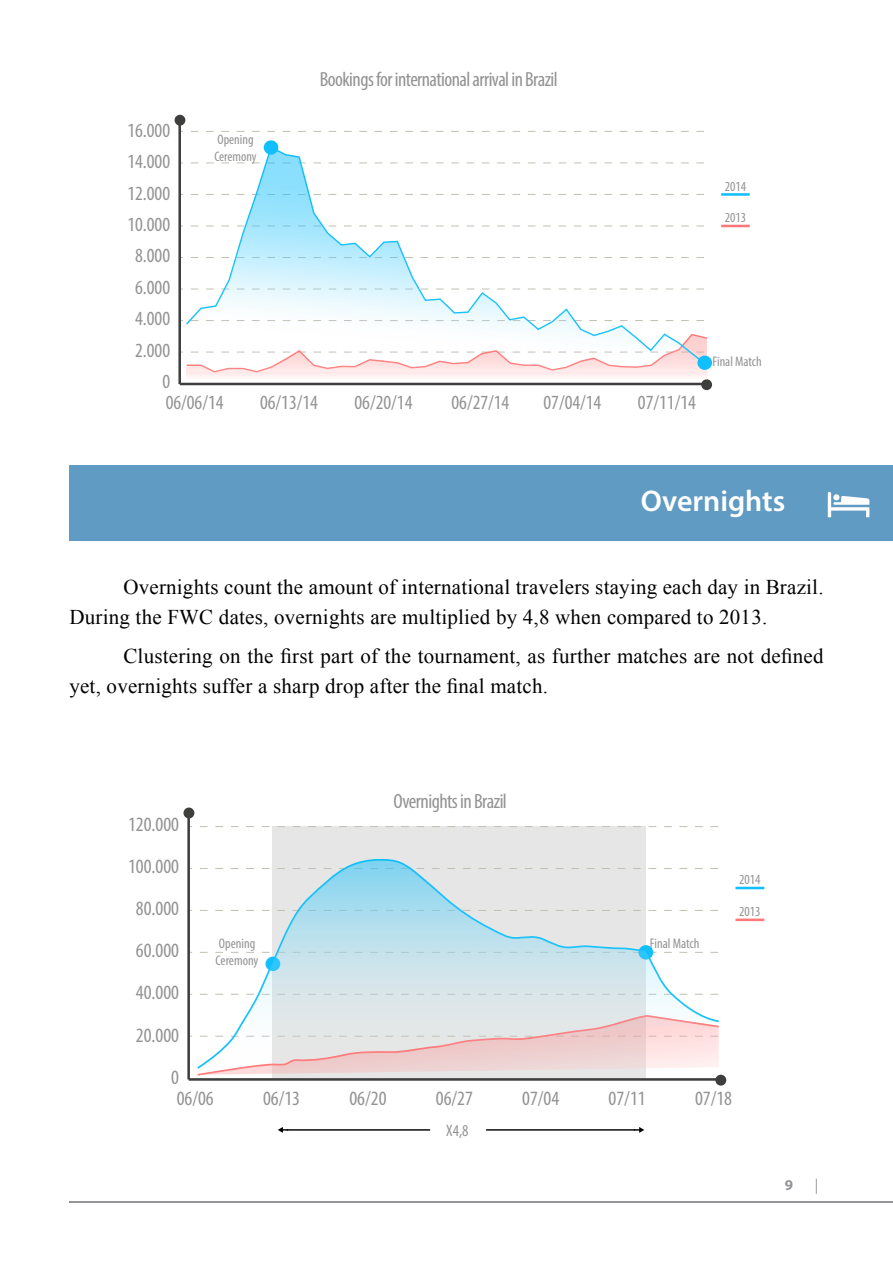
<style>
.page{position:relative;width:893px;height:1263px;background:#fff}
.page>*{position:absolute;margin:0;border:0;box-sizing:border-box;transform-origin:0 0}
.t1{font:600 30px "Myriad Pro";color:#fff}
.t2{font:21px/30px "Times New Roman";letter-spacing:.01em;color:#000}
.t3{font:condensed 20.7px "Myriad Pro";letter-spacing:-.025em;color:#939393}
.t4{font:condensed 20.55px "Myriad Pro";letter-spacing:-.025em;color:#939393}
.t5{font:condensed 20.4px/42px "Myriad Pro";color:#939393;text-align:right}
.t6{font:condensed 20.1px/31.3px "Myriad Pro";color:#939393;text-align:right}
.t7{font:condensed 16.5px "Myriad Pro";color:#939393}
.t8{font:700 15px "Myriad Pro";color:#939598}
.t9{font:15px "Myriad Pro";color:#939598}
.t10{font:condensed 13.95px/16.8px "Myriad Pro";color:#939393}
.t11{font:condensed 13.8px/16.6px "Myriad Pro";color:#939393}
</style>
<div class="page">
<hr style="left:69px;top:1201px;width:824px;height:2px;background:#939598">
<div style="left:69px;top:465px;width:824px;height:75px;background:#609bc4"></div>
<svg style="left:828px;top:492px;width:41px;height:25px"></svg>
<svg style="left:181px;top:131px;width:523px;height:1px"></svg>
<hr style="left:180px;top:383px;width:526px;height:2px;background:#3e3e3e">
<hr style="left:178px;top:121px;width:3px;height:263px;background:#3e3e3e">
<div style="left:175px;top:115px;width:10px;height:11px;background:#3e3e3d;border-radius:50%"></div>
<div style="left:701px;top:379px;width:11px;height:11px;background:#3e3e3d;border-radius:50%"></div>
<hr style="left:186px;top:379px;width:521px;height:1px;background:#fffdfd">
<hr style="left:186px;top:378px;width:521px;height:1px;background:#fff5f5">
<hr style="left:186px;top:377px;width:521px;height:1px;background:#fee">
<hr style="left:186px;top:376px;width:521px;height:1px;background:#ffe8e8">
<hr style="left:186px;top:375px;width:521px;height:1px;background:#ffe1e1">
<hr style="left:186px;top:374px;width:521px;height:1px;background:#ffdbdb">
<hr style="left:186px;top:373px;width:521px;height:1px;background:#ffd5d5">
<svg style="left:181px;top:351px;width:527px;height:22px;background:#fee4e4"></svg>
<svg style="left:185px;top:145px;width:524px;height:222px"></svg>
<svg style="left:187px;top:147px;width:520px;height:218px"></svg>
<div style="left:697px;top:356px;width:15px;height:14px;background:#10bffc;border-radius:50%"></div>
<div style="left:264px;top:140px;width:14px;height:15px;background:#10bffc;border-radius:50%"></div>
<hr style="left:721px;top:193px;width:29px;height:3px;background:#10bffc">
<hr style="left:721px;top:225px;width:29px;height:2px;background:#ff7878">
<div style="left:273px;top:826px;width:373px;height:253px;background:#e6e6e6"></div>
<svg style="left:190px;top:826px;width:528px;height:1px"></svg>
<hr style="left:189px;top:1078px;width:532px;height:3px;background:#3e3e3e">
<hr style="left:187px;top:813px;width:3px;height:266px;background:#3e3e3e">
<div style="left:183px;top:807px;width:11px;height:11px;background:#3e3e3d;border-radius:50%"></div>
<div style="left:715px;top:1075px;width:11px;height:10px;background:#3e3e3d;border-radius:50%"></div>
<hr style="left:735px;top:887px;width:29px;height:2px;background:#10bffc">
<hr style="left:735px;top:918px;width:29px;height:3px;background:#ff7878">
<svg style="left:190px;top:1035px;width:530px;height:42px"></svg>
<svg style="left:198px;top:860px;width:521px;height:208px"></svg>
<svg style="left:634px;top:1127px;width:10px;height:6px"></svg>
<svg style="left:278px;top:1127px;width:10px;height:6px"></svg>
<hr style="left:486px;top:1129px;width:149px;height:1px;background:#000">
<hr style="left:287px;top:1129px;width:143px;height:1px;background:#000">
<p class="t6" style="left:127px;top:114px;width:44px">16.000</p>
<p class="t6" style="left:127px;top:146px;width:44px">14.000</p>
<p class="t6" style="left:127px;top:177px;width:44px">12.000</p>
<p class="t6" style="left:127px;top:208px;width:44px">10.000</p>
<p class="t6" style="left:135px;top:240px;width:36px">8.000</p>
<p class="t6" style="left:135px;top:271px;width:36px">6.000</p>
<p class="t6" style="left:135px;top:303px;width:36px">4.000</p>
<p class="t6" style="left:135px;top:334px;width:36px">2.000<br>0</p>
<p class="t11" style="left:214px;top:131px;width:44px">Opening<br>Ceremony</p>
<p class="t4" style="left:320px;top:67px;width:239px">Bookings for international arrival in Brazil</p>
<p class="t6" style="left:166px;top:387px;width:59px">06/06/14</p>
<p class="t6" style="left:260px;top:387px;width:59px">06/13/14</p>
<p class="t6" style="left:355px;top:387px;width:59px">06/20/14</p>
<p class="t6" style="left:451px;top:387px;width:59px">06/27/14</p>
<p class="t6" style="left:543px;top:387px;width:59px">07/04/14</p>
<p class="t6" style="left:638px;top:387px;width:59px">07/11/14</p>
<p class="t11" style="left:725px;top:178px;width:23px">2014</p>
<p class="t11" style="left:725px;top:209px;width:23px">2013</p>
<p class="t11" style="left:712px;top:353px;width:51px">Final Match</p>
<h1 class="t1" style="left:641px;top:481px;width:146px">Overnights</h1>
<p class="t2" style="left:69px;top:571px;width:756px;text-indent:54px">Overnights count the amount of international travelers staying each day in Brazil.<br>During the FWC dates, overnights are multiplied by 4,8 when compared to 2013.</p>
<p class="t2" style="left:69px;top:640px;width:756px;text-indent:54px">Clustering on the first part of the tournament, as further matches are not defined yet, overnights suffer a sharp drop after the final match.</p>
<p class="t5" style="left:128px;top:803px;width:52px">120.000</p>
<p class="t5" style="left:128px;top:845px;width:52px">100.000</p>
<p class="t5" style="left:136px;top:887px;width:45px">80.000</p>
<p class="t5" style="left:136px;top:929px;width:45px">60.000</p>
<p class="t5" style="left:136px;top:971px;width:45px">40.000</p>
<p class="t10" style="left:216px;top:934px;width:44px">Opening<br>Ceremony</p>
<p class="t3" style="left:394px;top:788px;width:115px">Overnights in Brazil</p>
<p class="t10" style="left:650px;top:934px;width:51px">Final Match</p>
<p class="t10" style="left:739px;top:871px;width:23px">2014</p>
<p class="t10" style="left:739px;top:903px;width:23px">2013</p>
<p class="t5" style="left:136px;top:1013px;width:45px">20.000<br>0</p>
<p class="t5" style="left:177px;top:1077px;width:39px">06/06</p>
<p class="t5" style="left:263px;top:1077px;width:39px">06/13</p>
<p class="t5" style="left:349px;top:1077px;width:39px">06/20</p>
<p class="t5" style="left:436px;top:1077px;width:39px">06/27</p>
<p class="t5" style="left:522px;top:1077px;width:39px">07/04</p>
<p class="t5" style="left:609px;top:1077px;width:39px">07/11</p>
<p class="t5" style="left:695px;top:1077px;width:39px">07/18</p>
<p class="t7" style="left:446px;top:1120px;width:24px">X4,8</p>
<p class="t8" style="left:785px;top:1175px;width:10px">9</p>
<p class="t9" style="left:815px;top:1176px;width:5px">|</p>
</div>
